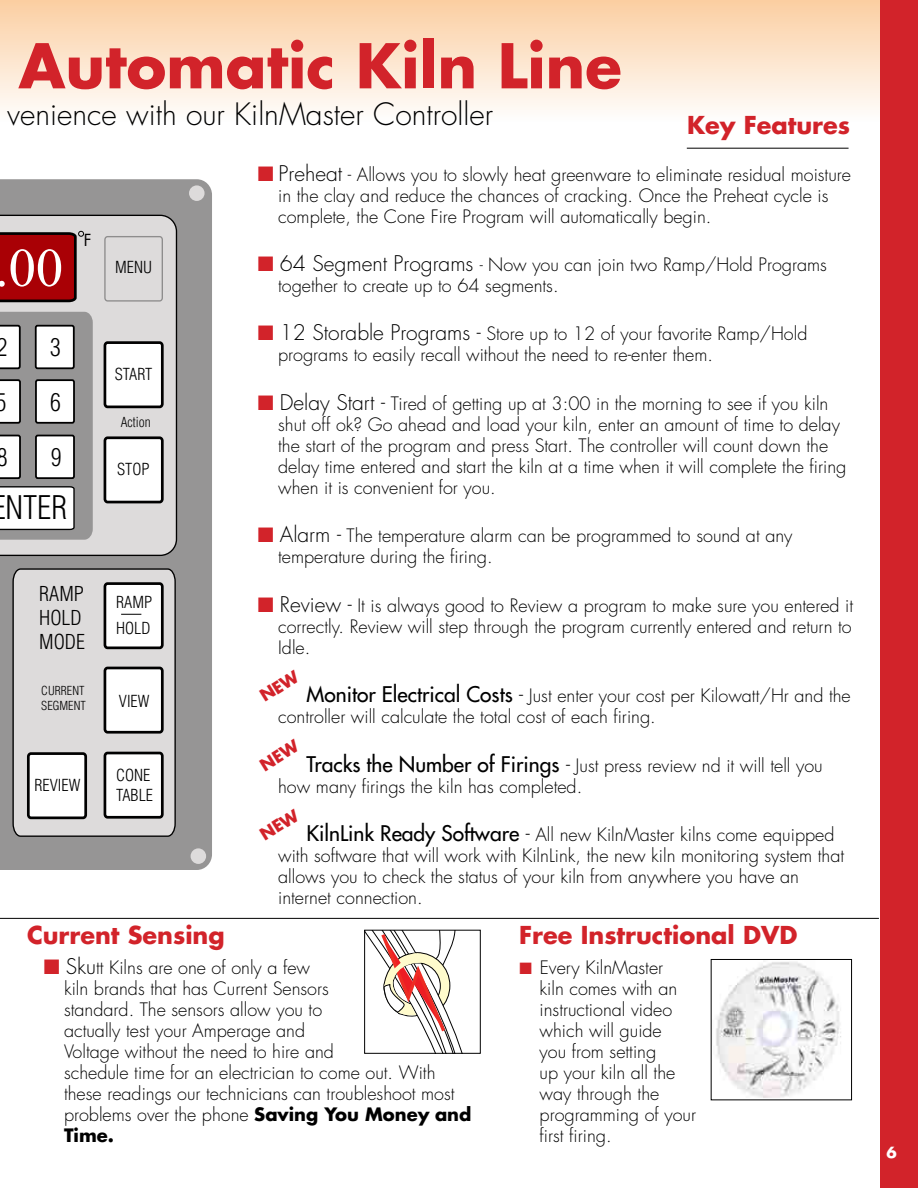
<style>
.page{position:relative;width:918px;height:1188px;background:#fff}
.page>*{position:absolute;margin:0;border:0;box-sizing:border-box;transform-origin:0 0}
.t1{font:700 60px "Futura";color:#d2232a}
.t2{font:54.6px "Times New Roman";color:#fff}
.t3{font:300 condensed 31.8px "Helvetica";color:#000}
.t4{font:300 30px "Futura";color:#000}
.t5{font:300 condensed 24.3px "Helvetica";color:#000}
.t6{font:700 24px "Futura";color:#d2232a}
.t7{font:300 condensed 20.1px/24.2px "Helvetica";color:#000}
.t8{font:300 18px/21px "Futura";color:#000}
.t9{font:300 condensed 16.2px/25.2px "Helvetica";color:#000}
.t10{font:16.2px "Futura";color:#000}
.t11{font:700 15px "Futura";color:#fff}
.t12{font:300 condensed 13.5px "Helvetica";color:#000}
.t13{font:300 condensed 12.15px/14.5px "Helvetica";color:#000}
.s1{font-size:21px}
.s2{font-size:16.5px}
.s3{font-weight:400;font-size:21px}
.s4{font-weight:700}
</style>
<div class="page">
<div style="left:0;top:0;width:918px;height:165px;background:linear-gradient(to bottom,#fbd1a7,#fff)"></div>
<div style="left:0;top:179px;width:212px;height:691px;background:#969595"></div>
<div style="left:0;top:215px;width:177px;height:341px;background:#dddbdb"></div>
<svg style="left:12px;top:568px;width:164px;height:270px"></svg>
<div style="left:104px;top:236px;width:59px;height:66px;border:1px solid #8e8d8d;border-radius:3px"></div>
<div style="left:105px;top:343px;width:57px;height:64px;background:#fff;border-radius:3px"></div>
<div style="left:104px;top:341px;width:60px;height:67px;border:3px solid #000;border-radius:3px"></div>
<div style="left:105px;top:438px;width:57px;height:64px;background:#fff;border-radius:3px"></div>
<div style="left:104px;top:436px;width:60px;height:67px;border:3px solid #000;border-radius:3px"></div>
<svg style="left:0;top:231px;width:84px;height:73px;background:#9f1b1f"></svg>
<svg style="left:13px;top:569px;width:162px;height:267px"></svg>
<svg style="left:0;top:312px;width:93px;height:228px"></svg>
<div style="left:189px;top:185px;width:16px;height:16px;background:#dddbdb;border-radius:50%"></div>
<div style="left:191px;top:848px;width:15px;height:16px;background:#dddbdb;border-radius:50%"></div>
<hr style="left:687px;top:148px;width:162px;height:1px;background:#000">
<hr style="left:0;top:918px;width:879px;height:1px;background:#000">
<div style="left:881px;top:0;width:37px;height:1188px;background:#d2232a"></div>
<svg style="left:366px;top:932px;width:97px;height:120px"></svg>
<div style="left:364px;top:930px;width:117px;height:124px;border:1px solid #000"></div>
<img style="left:716px;top:962px;width:125px;height:136px">
<div style="left:711px;top:959px;width:141px;height:141px;border:1px solid #000"></div>
<h1 class="t1" style="left:19px;top:26px;width:605px">Automatic Kiln Line</h1>
<h3 class="t4" style="left:7px;top:96px;width:487px">venience with our KilnMaster Controller</h3>
<h3 class="t6" style="left:687px;top:109px;width:165px">Key Features</h3>
<p class="t8" style="left:278px;top:164px;width:574px"><span class="s1">Preheat</span> - Allows you to slowly heat greenware to eliminate residual moisture in the clay and reduce the chances of cracking. Once the Preheat cycle is complete, the Cone Fire Program will automatically begin.</p>
<p class="t8" style="left:278px;top:254px;width:550px"><span class="s1">64 Segment Programs</span> <span class="s2">-</span> Now you can join two Ramp/Hold Programs together to create up to 64 segments.</p>
<p class="t8" style="left:278px;top:324px;width:531px"><span class="s1">12 Storable Programs -</span> Store up to 12 of your favorite Ramp/Hold programs to easily recall without the need to re-enter them.</p>
<p class="t8" style="left:278px;top:393px;width:570px"><span class="s1">Delay Start -</span> Tired of getting up at 3:00 in the morning to see if you kiln shut off ok? Go ahead and load your kiln, enter an amount of time to delay the start of the program and press Start. The controller will count down the delay time entered and start the kiln at a time when it will complete the firing when it is convenient for you.</p>
<p class="t8" style="left:278px;top:526px;width:516px"><span class="s1">Alarm -</span> The temperature alarm can be programmed to sound at any temperature during the firing.</p>
<p class="t8" style="left:278px;top:595px;width:577px;text-align:justify"><span class="s1">Review -</span> It is always good to Review a program to make sure you entered it correctly. Review will step through the program currently entered and return to Idle.</p>
<p class="t8" style="left:278px;top:686px;width:574px;text-indent:28px"><span class="s3">Monitor Electrical Costs</span> <span class="s1">-</span> Just enter your cost per Kilowatt/Hr and the controller will calculate the total cost of each firing.</p>
<p class="t8" style="left:278px;top:755px;width:546px;text-indent:28px"><span class="s3">Tracks the Number of Firings</span> <span class="s1">-</span> Just press review nd it will tell you how many firings the kiln has completed.</p>
<p class="t8" style="left:278px;top:825px;width:568px;text-indent:28px"><span class="s3">KilnLink Ready Software</span> <span class="s1">-</span> All new KilnMaster kilns come equipped with software that will work with KilnLink, the new kiln monitoring system that allows you to check the status of your kiln from anywhere you have an internet connection.</p>
<h3 class="t6" style="left:519px;top:919px;width:280px">Free Instructional DVD</h3>
<p class="t8" style="left:540px;top:957px;width:158px">Every KilnMaster<br>kiln comes with an instructional video which will guide<br>you from setting<br>up your kiln all the way through the programming of your first firing.</p>
<p class="t10" style="left:84px;top:230px;width:9px">F</p>
<h2 class="t2" style="left:-5px;top:231px;width:70px">.00</h2>
<p class="t9" style="left:115px;top:255px;width:38px">MENU</p>
<h3 class="t5" style="left:-4px;top:333px;width:12px">2</h3>
<h3 class="t5" style="left:50px;top:333px;width:12px">3</h3>
<h3 class="t5" style="left:-4px;top:388px;width:12px">5</h3>
<h3 class="t5" style="left:50px;top:388px;width:12px">6</h3>
<h3 class="t5" style="left:-4px;top:443px;width:12px">8</h3>
<h3 class="t5" style="left:51px;top:443px;width:12px">9</h3>
<p class="t9" style="left:115px;top:362px;width:39px">START</p>
<p class="t12" style="left:121px;top:414px;width:31px">Action</p>
<p class="t9" style="left:117px;top:456px;width:34px">STOP</p>
<h3 class="t3" style="left:5px;top:489px;width:63px">NTER</h3>
<p class="t7" style="left:39px;top:581px;width:47px">RAMP<br>HOLD<br>MODE</p>
<p class="t13" style="left:41px;top:684px;width:46px">CURRENT<br>SEGMENT</p>
<p class="t9" style="left:116px;top:590px;width:37px">RAMP<br>HOLD</p>
<p class="t9" style="left:119px;top:688px;width:32px">VIEW</p>
<p class="t9" style="left:116px;top:765px;width:38px;line-height:19.5px">CONE<br>TABLE</p>
<p class="t9" style="left:35px;top:773px;width:47px">REVIEW</p>
<h3 class="t6" style="left:27px;top:919px;width:199px">Current Sensing</h3>
<p class="t8" style="left:64px;top:958px;width:409px"><span class="s1">Sku</span>tt Kilns are one of only a few<br>kiln brands that has Current Sensors<br>standard. The sensors allow you to<br>actually test your Amperage and<br>Voltage without the need to hire and<br>schedule time for an electrician to come out. With these readings our technicians can troubleshoot most problems over the phone <span class="s4">Saving You Money and Time.</span></p>
<p class="t11" style="left:886px;top:1143px;width:12px">6</p>
</div>
